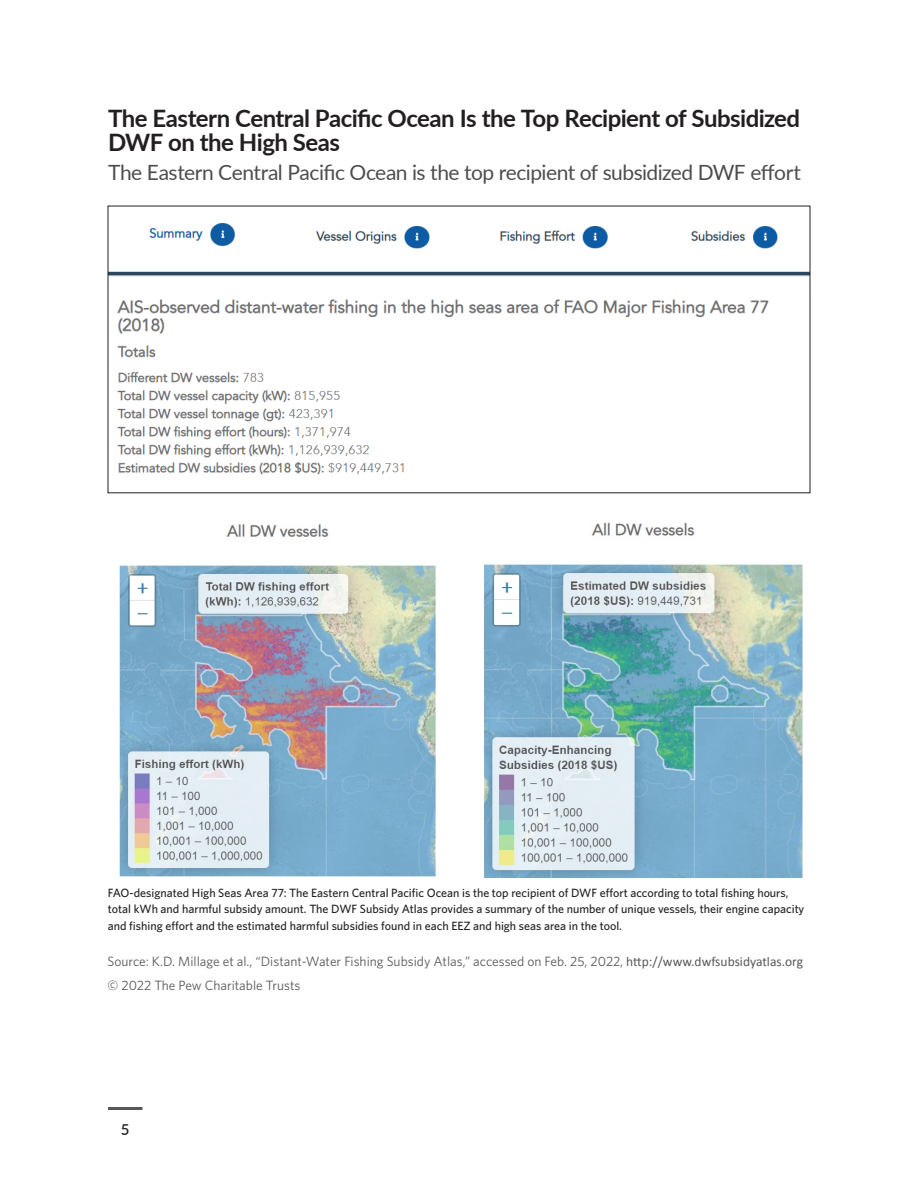
<style>
.page{position:relative;width:918px;height:1188px;background:#fff}
.page>*{position:absolute;margin:0;border:0;box-sizing:border-box;transform-origin:0 0}
.HED{font:700 24px/24px "Lato";letter-spacing:-.025em;color:#231f20}
.DEK{font:21px "Lato";letter-spacing:-.025em;color:#4d4c4f}
.t1{font:600 15px "Lato";color:#231f20}
.Source{font:13.5px "Whitney";color:#57585a}
.Photo_caption{font:500 12px/16.5px "Whitney";color:#231f20}
.s1{font-family:"Calibri"}
</style>
<div class="page">
<hr style="left:108px;top:1107px;width:34px;height:3px;background:#57585a">
<img style="left:110px;top:223px;width:698px;height:252px">
<img style="left:119px;top:524px;width:317px;height:353px">
<img style="left:483px;top:522px;width:320px;height:355px">
<p class="HED" style="left:108px;top:106px;width:694px">The Eastern Central Pacific Ocean Is the Top Recipient of Subsidized<br>DWF on the High Seas</p>
<p class="DEK" style="left:108px;top:157px;width:694px">The Eastern Central Pacific Ocean is the top recipient of subsidized DWF effort</p>
<p class="Photo_caption" style="left:108px;top:884px;width:698px">FAO-designated High Seas Area 77: The Eastern Central Pacific Ocean is the top recipient of DWF effort according to total fishing hours, total kWh and harmful subsidy amount. The DWF Subsidy Atlas provides a summary of the number of unique vessels, their engine capacity and fishing effort and the estimated harmful subsidies found in each EEZ and high seas area in the tool.</p>
<p class="Source" style="left:108px;top:952px;width:697px">Source: K.D. Millage et al., “Distant-Water Fishing Subsidy Atlas,” accessed on Feb. 25, 2022, <span class="s1">http://www.dwfsubsidyatlas.org</span></p>
<p class="Source" style="left:108px;top:976px;width:194px">© 2022 The Pew Charitable Trusts</p>
<p class="t1" style="left:121px;top:1119px;width:10px">5</p>
</div>
